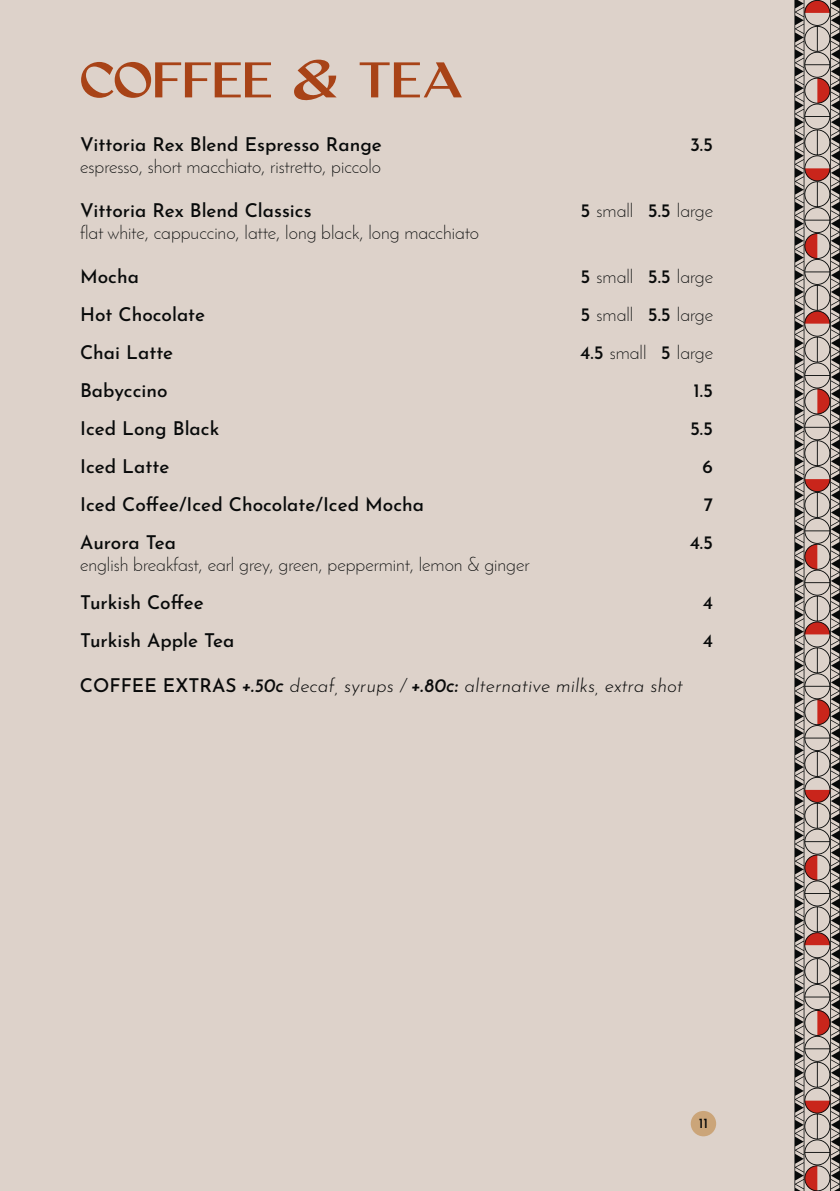
<style>
.page{position:relative;width:840px;height:1191px;background:#fff}
.page>*{position:absolute;margin:0;border:0;box-sizing:border-box;transform-origin:0 0}
.t1{font:50px "New Boho";color:#a84317}
.t2{font:300 19px "Josefin Sans";color:#080a0a}
.t3{font:100 19px "Josefin Sans";color:#080a0a}
.t4{font:italic 100 19px "Josefin Sans";color:#090a0a}
.t5{font:100 14px "Josefin Sans";color:#080a0a}
.s1{font-weight:100}
.s2{font-style:normal}
.s3{font-weight:700}
</style>
<div class="page">
<div style="left:0;top:0;width:839px;height:1191px;background:#ddd2ca"></div>
<svg style="left:794px;top:0;width:45px;height:1191px"></svg>
<div style="left:690px;top:1111px;width:25px;height:25px;background:#cba579;border-radius:50%"></div>
<h1 class="t1" style="left:80px;top:51px;width:385px">COFFEE &amp; TEA</h1>
<p class="t3" style="left:80px;top:130px;width:303px">Vittoria Rex Blend Espresso Range</p>
<p class="t3" style="left:689px;top:130px;width:25px">3.5</p>
<p class="t2" style="left:80px;top:155px;width:302px">espresso, short macchiato, ristretto, piccolo</p>
<p class="t3" style="left:80px;top:196px;width:233px">Vittoria Rex Blend Classics</p>
<p class="t2" style="left:580px;top:199px;width:134px"><span class="s1">5</span> small <span class="s1">5.5</span> large</p>
<p class="t2" style="left:80px;top:221px;width:400px">flat white, cappuccino, latte, long black, long macchiato</p>
<p class="t3" style="left:80px;top:262px;width:60px">Mocha</p>
<p class="t2" style="left:580px;top:265px;width:134px"><span class="s1">5</span> small <span class="s1">5.5</span> large</p>
<p class="t3" style="left:80px;top:300px;width:127px">Hot Chocolate</p>
<p class="t2" style="left:580px;top:303px;width:134px"><span class="s1">5</span> small <span class="s1">5.5</span> large</p>
<p class="t3" style="left:80px;top:338px;width:95px">Chai Latte</p>
<p class="t2" style="left:580px;top:341px;width:134px"><span class="s1">4.5</span> small <span class="s1">5</span> large</p>
<p class="t3" style="left:80px;top:376px;width:89px">Babyccino</p>
<p class="t3" style="left:693px;top:376px;width:21px">1.5</p>
<p class="t3" style="left:80px;top:414px;width:141px">Iced Long Black</p>
<p class="t3" style="left:689px;top:414px;width:25px">5.5</p>
<p class="t3" style="left:80px;top:452px;width:91px">Iced Latte</p>
<p class="t3" style="left:702px;top:452px;width:12px">6</p>
<p class="t3" style="left:80px;top:490px;width:345px">Iced Coffee/Iced Chocolate/Iced Mocha</p>
<p class="t3" style="left:703px;top:490px;width:11px">7</p>
<p class="t3" style="left:80px;top:528px;width:97px">Aurora Tea</p>
<p class="t3" style="left:689px;top:528px;width:25px">4.5</p>
<p class="t2" style="left:80px;top:553px;width:450px">english breakfast, earl grey, green, peppermint, lemon &amp; ginger</p>
<p class="t3" style="left:80px;top:588px;width:125px">Turkish Coffee</p>
<p class="t3" style="left:702px;top:588px;width:12px">4</p>
<p class="t3" style="left:80px;top:626px;width:156px">Turkish Apple Tea</p>
<p class="t3" style="left:702px;top:626px;width:12px">4</p>
<p class="t4" style="left:80px;top:668px;width:604px"><span class="s2">COFFEE EXTRAS</span> <span class="s3">+.50c</span> decaf, syrups / <span class="s3">+.80c:</span> alternative milks, extra shot</p>
<p class="t5" style="left:698px;top:1113px;width:11px">11</p>
</div>
